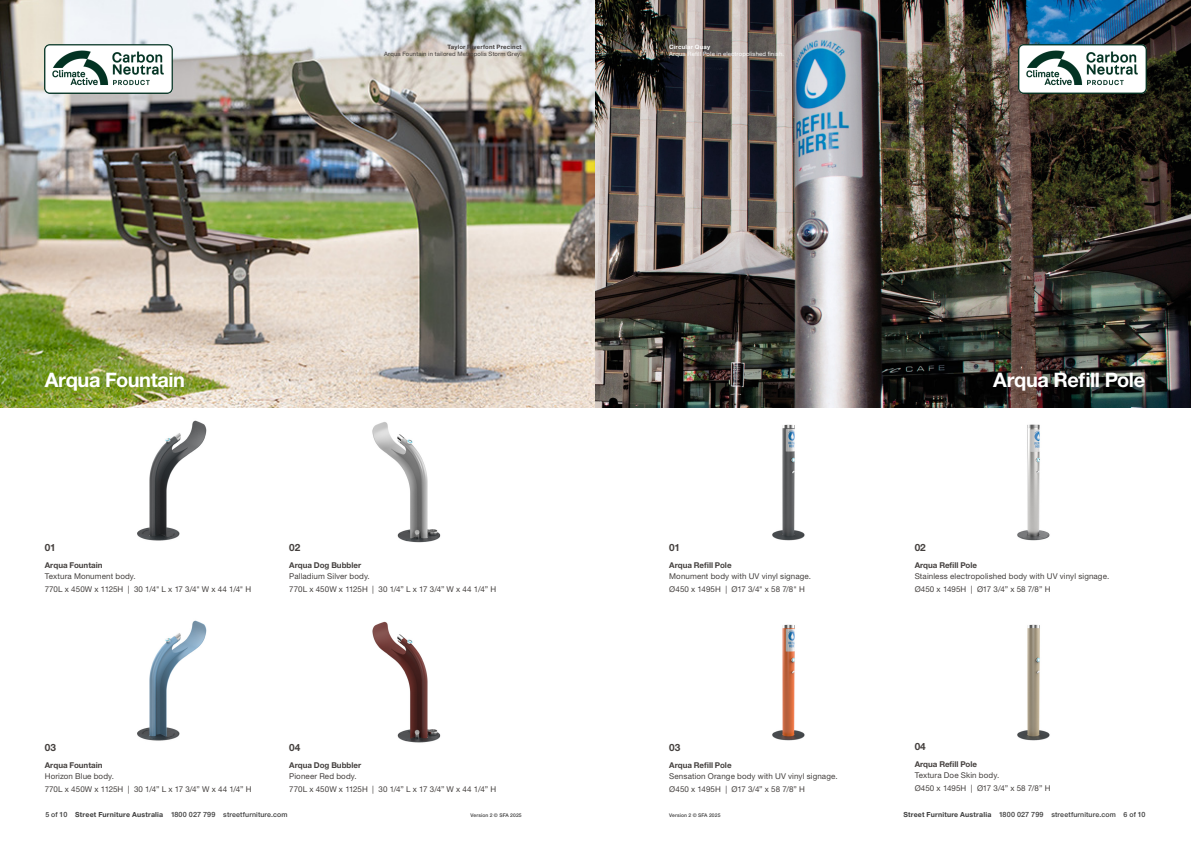
<style>
.page{position:relative;width:1191px;height:842px;background:#fff}
.page>*{position:absolute;margin:0;border:0;box-sizing:border-box;transform-origin:0 0}
.t1{font:700 20px "Helvetica Neue LT Pro";letter-spacing:-.02em;color:#fff}
.t2{font:700 10px "Helvetica Neue LT Pro";letter-spacing:-.005em;color:#44403e}
.t3{font:8px/13px "Helvetica Neue LT Pro";letter-spacing:.01em;color:#44403e}
.t4{font:700 8px "Helvetica Neue LT Pro";color:#44403e}
.t5{font:700 7px "Helvetica Neue LT Pro";letter-spacing:.03em;color:#3c3c3c}
.t6{font:6px "Helvetica Neue LT Pro";letter-spacing:.02em;color:#44403e}
.t7{font:6px "Helvetica Neue LT Pro";letter-spacing:.02em;color:#fff}
.t8{font:700 6px "Helvetica Neue LT Pro";letter-spacing:.03em;color:#44403e}
.t9{font:700 6px "Helvetica Neue LT Pro";letter-spacing:.03em;color:#fff}
.t10{font:500 5px "Helvetica Neue LT Pro";letter-spacing:.025em;color:#3c3c3c}
.s1{font-weight:500}
.s2{font-weight:500;font-size:7.2px}
</style>
<div class="page">
<img style="left:372px;top:422px;width:69px;height:121px">
<img style="left:1017px;top:424px;width:33px;height:117px">
<img style="left:137px;top:420px;width:70px;height:121px">
<img style="left:772px;top:424px;width:33px;height:117px">
<img style="left:372px;top:621px;width:69px;height:122px">
<img style="left:1017px;top:624px;width:33px;height:117px">
<img style="left:137px;top:620px;width:70px;height:121px">
<img style="left:772px;top:624px;width:33px;height:117px">
<img style="left:0;top:0;width:1191px;height:408px">
<img style="left:1018px;top:45px;width:128px;height:49px">
<img style="left:45px;top:45px;width:128px;height:49px">
<p class="t8" style="left:447px;top:43px;width:76px">Taylor Riverfont Precinct</p>
<p class="t6" style="left:384px;top:50px;width:139px">Arqua Fountain in tailored Metropolis Storm Grey.</p>
<p class="t9" style="left:669px;top:43px;width:42px">Circular Quay</p>
<p class="t7" style="left:669px;top:50px;width:116px">Arqua Refill Pole in electropolished finish.</p>
<h1 class="t1" style="left:45px;top:368px;width:142px">Arqua Fountain</h1>
<h1 class="t1" style="left:993px;top:368px;width:153px">Arqua Refill Pole</h1>
<p class="t2" style="left:45px;top:542px;width:12px">01</p>
<p class="t4" style="left:45px;top:561px;width:59px">Arqua Fountain</p>
<p class="t3" style="left:45px;top:569px;width:208px">Textura Monument body.<br>770L x 450W x 1125H | 30 1/4" L x 17 3/4" W x 44 1/4" H</p>
<p class="t2" style="left:289px;top:542px;width:13px">02</p>
<p class="t4" style="left:289px;top:561px;width:73px">Arqua Dog Bubbler</p>
<p class="t3" style="left:289px;top:569px;width:208px">Palladium Silver body.<br>770L x 450W x 1125H | 30 1/4” L x 17 3/4” W x 44 1/4” H</p>
<p class="t2" style="left:45px;top:741px;width:13px">03</p>
<p class="t4" style="left:45px;top:760px;width:59px">Arqua Fountain</p>
<p class="t3" style="left:45px;top:769px;width:208px">Horizon Blue body.<br>770L x 450W x 1125H | 30 1/4” L x 17 3/4” W x 44 1/4” H</p>
<p class="t2" style="left:289px;top:741px;width:13px">04</p>
<p class="t4" style="left:289px;top:760px;width:73px">Arqua Dog Bubbler</p>
<p class="t3" style="left:289px;top:769px;width:208px">Pioneer Red body.<br>770L x 450W x 1125H | 30 1/4” L x 17 3/4” W x 44 1/4” H</p>
<p class="t2" style="left:669px;top:542px;width:12px">01</p>
<p class="t4" style="left:669px;top:561px;width:64px">Arqua Refill Pole</p>
<p class="t3" style="left:669px;top:569px;width:143px">Monument body with UV vinyl signage.<br>Ø450 x 1495H | Ø17 3/4" x 58 7/8" H</p>
<p class="t2" style="left:669px;top:741px;width:13px">03</p>
<p class="t4" style="left:669px;top:760px;width:64px">Arqua Refill Pole</p>
<p class="t3" style="left:669px;top:769px;width:170px">Sensation Orange body with UV vinyl signage.<br>Ø450 x 1495H | Ø17 3/4” x 58 7/8” H</p>
<p class="t2" style="left:914px;top:542px;width:13px">02</p>
<p class="t4" style="left:914px;top:561px;width:64px">Arqua Refill Pole</p>
<p class="t3" style="left:914px;top:569px;width:196px">Stainless electropolished body with UV vinyl signage.<br>Ø450 x 1495H | Ø17 3/4” x 58 7/8” H</p>
<p class="t2" style="left:914px;top:740px;width:13px">04</p>
<p class="t4" style="left:914px;top:759px;width:64px">Arqua Refill Pole</p>
<p class="t3" style="left:914px;top:768px;width:137px">Textura Doe Skin body.<br>Ø450 x 1495H | Ø17 3/4” x 58 7/8” H</p>
<p class="t5" style="left:45px;top:810px;width:244px"><span class="s1">5 of</span> <span class="s2">10</span> Street Furniture Australia <span class="s2">1800 027 799</span> <span class="s1">streetfurniture.com</span></p>
<p class="t10" style="left:470px;top:812px;width:53px">Version 2 © SFA 2025</p>
<p class="t10" style="left:669px;top:812px;width:53px">Version 2 © SFA 2025</p>
<p class="t5" style="left:903px;top:810px;width:244px">Street Furniture Australia <span class="s2">1800 027 799</span> <span class="s1">streetfurniture.com 6 of</span> <span class="s2">10</span></p>
</div>
